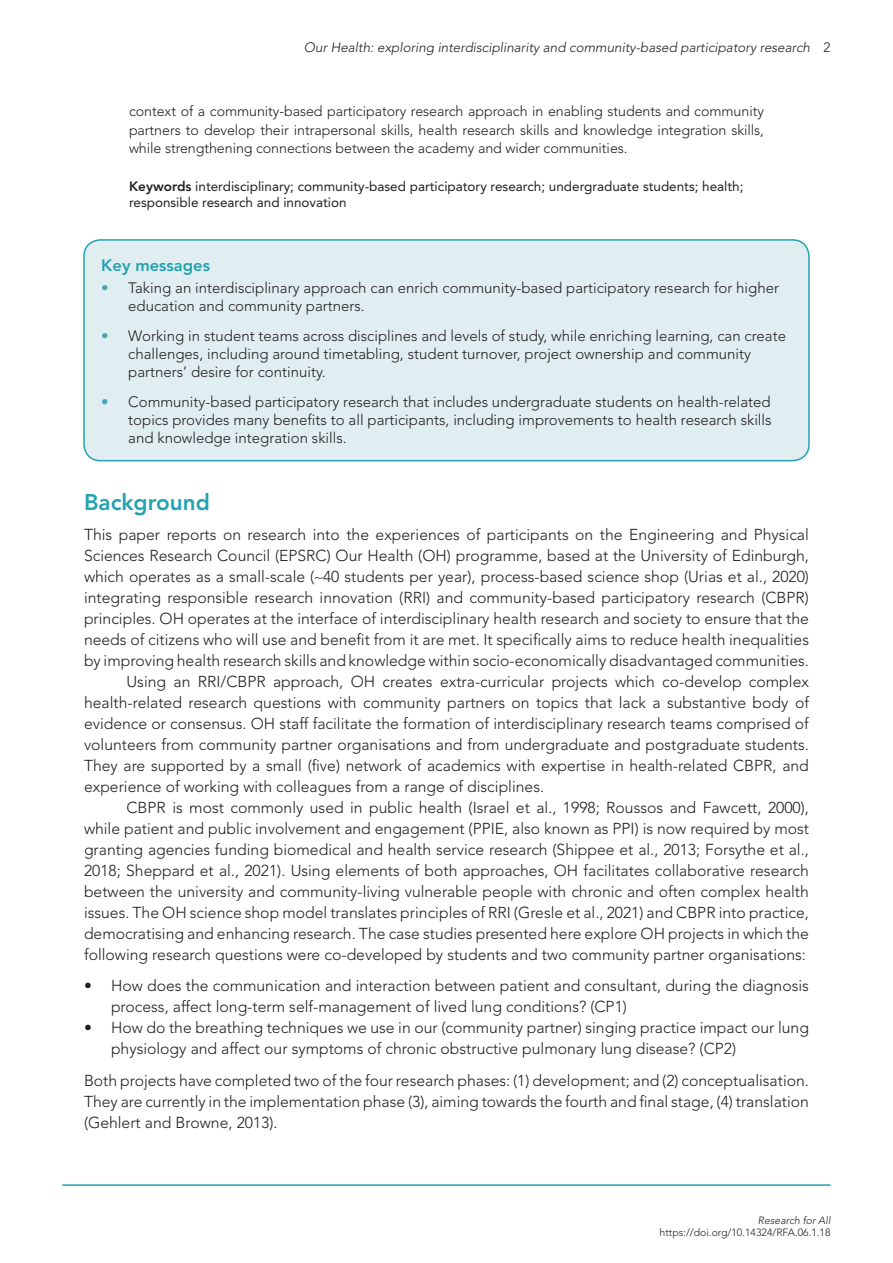
<style>
.page{position:relative;width:893px;height:1263px;background:#fff}
.page>*{position:absolute;margin:0;border:0;box-sizing:border-box;transform-origin:0 0}
.t1{font:800 22.5px "Avenir LT Std";color:#23a2b0}
.t2{font:800 16.5px "Avenir LT Std";color:#23a2b0}
.t3{font:300 15.75px/21px "Avenir LT Std";color:#231f20}
.t4{font:300 15px/18px "Avenir LT Std";color:#231f20}
.t5{font:300 14.25px/18.8px "Avenir LT Std";letter-spacing:-.005em;color:#231f20;text-align:justify}
.t6{font:13.5px/16.5px "Avenir LT Std";color:#231f20}
.t7{font:italic 300 13.5px "Avenir LT Std";color:#231f20}
.t8{font:300 10.5px "Avenir LT Std";color:#231f20}
.t9{font:italic 300 10.5px "Avenir LT Std";color:#231f20}
.s1{font-style:normal}
.s2{font-weight:800}
.s3{color:#43a8b4}
</style>
<div class="page">
<hr style="left:62px;top:1184px;width:768px;height:2px;background:#23a2b0">
<div style="left:84px;top:240px;width:725px;height:221px;background:#e0eef1;border-radius:16px"></div>
<div style="left:83px;top:239px;width:727px;height:222px;border:2px solid #23a2b0;border-radius:16px"></div>
<p class="t7" style="left:304px;top:40px;width:528px">Our Health: exploring interdisciplinarity and community-based participatory research <span class="s1">2</span></p>
<p class="t5" style="left:129px;top:102px;width:636px">context of a community-based participatory research approach in enabling students and community partners to develop their intrapersonal skills, health research skills and knowledge integration skills, while strengthening connections between the academy and wider communities.</p>
<p class="t6" style="left:129px;top:178px;width:616px"><span class="s2">Keywords</span> interdisciplinary; community-based participatory research; undergraduate students; health; responsible research and innovation</p>
<p class="t2" style="left:101px;top:256px;width:110px">Key messages</p>
<p class="t4" style="left:128px;top:279px;width:652px;text-indent:-27px"><span class="s3">•</span> Taking an interdisciplinary approach can enrich community-based participatory research for higher education and community partners.</p>
<p class="t4" style="left:128px;top:327px;width:659px;text-indent:-27px"><span class="s3">•</span> Working in student teams across disciplines and levels of study, while enriching learning, can create challenges, including around timetabling, student turnover, project ownership and community partners’ desire for continuity.</p>
<p class="t4" style="left:128px;top:393px;width:645px;text-align:justify;text-indent:-27px"><span class="s3">•</span> Community-based participatory research that includes undergraduate students on health-related topics provides many benefits to all participants, including improvements to health research skills and knowledge integration skills.</p>
<h1 class="t1" style="left:84px;top:489px;width:127px">Background</h1>
<p class="t3" style="left:84px;top:524px;width:726px">This paper reports on research into the experiences of participants on the Engineering and Physical</p>
<p class="t3" style="left:84px;top:545px;width:726px">Sciences Research Council (EPSRC) Our Health (OH) programme, based at the University of Edinburgh,</p>
<p class="t3" style="left:84px;top:566px;width:726px">which operates as a small-scale (∼40 students per year), process-based science shop (Urias et al., 2020)</p>
<p class="t3" style="left:84px;top:587px;width:726px">integrating responsible research innovation (RRI) and community-based participatory research (CBPR)</p>
<p class="t3" style="left:84px;top:608px;width:726px">principles. OH operates at the interface of interdisciplinary health research and society to ensure that the</p>
<p class="t3" style="left:84px;top:629px;width:727px">needs of citizens who will use and benefit from it are met. It specifically aims to reduce health inequalities</p>
<p class="t3" style="left:84px;top:650px;width:726px">by improving health research skills and knowledge within socio-economically disadvantaged communities.</p>
<p class="t3" style="left:127px;top:671px;width:684px">Using an RRI/CBPR approach, OH creates extra-curricular projects which co-develop complex</p>
<p class="t3" style="left:84px;top:692px;width:726px">health-related research questions with community partners on topics that lack a substantive body of</p>
<p class="t3" style="left:84px;top:713px;width:726px">evidence or consensus. OH staff facilitate the formation of interdisciplinary research teams comprised of</p>
<p class="t3" style="left:84px;top:734px;width:726px">volunteers from community partner organisations and from undergraduate and postgraduate students.</p>
<p class="t3" style="left:84px;top:755px;width:726px">They are supported by a small (five) network of academics with expertise in health-related CBPR, and</p>
<p class="t3" style="left:84px;top:776px;width:462px">experience of working with colleagues from a range of disciplines.</p>
<p class="t3" style="left:127px;top:797px;width:684px">CBPR is most commonly used in public health (Israel et al., 1998; Roussos and Fawcett, 2000),</p>
<p class="t3" style="left:84px;top:818px;width:727px">while patient and public involvement and engagement (PPIE, also known as PPI) is now required by most</p>
<p class="t3" style="left:84px;top:839px;width:726px">granting agencies funding biomedical and health service research (Shippee et al., 2013; Forsythe et al.,</p>
<p class="t3" style="left:84px;top:860px;width:726px">2018; Sheppard et al., 2021). Using elements of both approaches, OH facilitates collaborative research</p>
<p class="t3" style="left:84px;top:881px;width:726px">between the university and community-living vulnerable people with chronic and often complex health</p>
<p class="t3" style="left:84px;top:902px;width:727px">issues. The OH science shop model translates principles of RRI (Gresle et al., 2021) and CBPR into practice,</p>
<p class="t3" style="left:84px;top:923px;width:726px">democratising and enhancing research. The case studies presented here explore OH projects in which the</p>
<p class="t3" style="left:84px;top:944px;width:723px">following research questions were co-developed by students and two community partner organisations:</p>
<p class="t3" style="left:111px;top:975px;width:699px;text-indent:-27px">• How does the communication and interaction between patient and consultant, during the diagnosis process, affect long-term self-management of lived lung conditions? (CP1)</p>
<p class="t3" style="left:111px;top:1017px;width:699px;text-indent:-27px">• How do the breathing techniques we use in our (community partner) singing practice impact our lung physiology and affect our symptoms of chronic obstructive pulmonary lung disease? (CP2)</p>
<p class="t3" style="left:84px;top:1070px;width:726px;text-align:justify">Both projects have completed two of the four research phases: (1) development; and (2) conceptualisation.<br>They are currently in the implementation phase (3), aiming towards the fourth and final stage, (4) translation (Gehlert and Browne, 2013).</p>
<p class="t9" style="left:758px;top:1214px;width:74px">Research for All</p>
<p class="t8" style="left:659px;top:1226px;width:172px">https://doi.org/10.14324/RFA.06.1.18</p>
</div>
